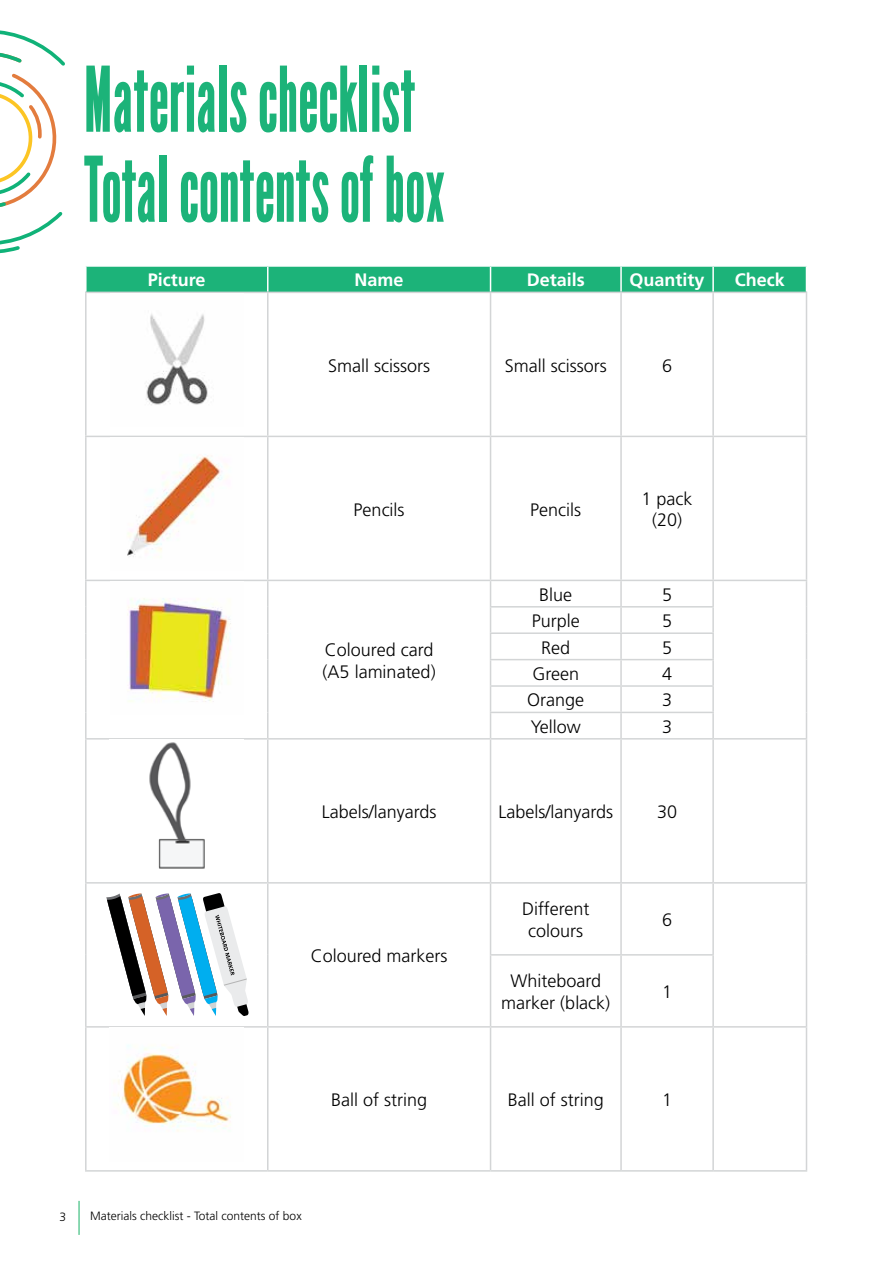
<style>
.page{position:relative;width:893px;height:1263px;background:#fff}
.page>*{position:absolute;margin:0;border:0;box-sizing:border-box;transform-origin:0 0}
.t1{font:condensed 90px/90px "League Gothic";color:#1cb379}
.t2{font:18px/21.6px "Frutiger LT 45 Lt";color:#000;text-align:center}
.t3{font:18px "Frutiger LT 65 Bd";color:#fff}
.t4{font:12px "Frutiger LT 45 Lt";color:#000}
</style>
<div class="page">
<hr style="left:78px;top:1201px;width:2px;height:34px;background:#6c9">
<svg style="left:86px;top:266px;width:721px;height:26px;background:#27b67f"></svg>
<hr style="left:85px;top:292px;width:183px;height:1px;background:#d3d5d6">
<hr style="left:85px;top:293px;width:2px;height:143px;background:#d3d5d6">
<hr style="left:268px;top:292px;width:222px;height:1px;background:#d3d5d6">
<hr style="left:267px;top:293px;width:1px;height:143px;background:#d3d5d6">
<hr style="left:490px;top:292px;width:131px;height:1px;background:#d3d5d6">
<hr style="left:490px;top:293px;width:1px;height:143px;background:#d3d5d6">
<hr style="left:621px;top:292px;width:92px;height:1px;background:#d3d5d6">
<hr style="left:620px;top:293px;width:2px;height:143px;background:#d3d5d6">
<hr style="left:713px;top:292px;width:94px;height:1px;background:#d3d5d6">
<hr style="left:712px;top:293px;width:2px;height:143px;background:#d3d5d6">
<hr style="left:806px;top:293px;width:1px;height:143px;background:#d3d5d6">
<hr style="left:85px;top:436px;width:183px;height:1px;background:#d3d5d6">
<hr style="left:85px;top:437px;width:2px;height:143px;background:#d3d5d6">
<hr style="left:268px;top:436px;width:222px;height:1px;background:#d3d5d6">
<hr style="left:267px;top:437px;width:1px;height:143px;background:#d3d5d6">
<hr style="left:490px;top:436px;width:131px;height:1px;background:#d3d5d6">
<hr style="left:490px;top:437px;width:1px;height:143px;background:#d3d5d6">
<hr style="left:621px;top:436px;width:92px;height:1px;background:#d3d5d6">
<hr style="left:620px;top:437px;width:2px;height:143px;background:#d3d5d6">
<hr style="left:713px;top:436px;width:94px;height:1px;background:#d3d5d6">
<hr style="left:712px;top:437px;width:2px;height:143px;background:#d3d5d6">
<hr style="left:806px;top:437px;width:1px;height:143px;background:#d3d5d6">
<hr style="left:85px;top:580px;width:183px;height:1px;background:#d3d5d6">
<hr style="left:85px;top:581px;width:2px;height:26px;background:#d3d5d6">
<hr style="left:268px;top:580px;width:222px;height:1px;background:#d3d5d6">
<hr style="left:85px;top:607px;width:2px;height:26px;background:#d3d5d6">
<hr style="left:85px;top:633px;width:2px;height:27px;background:#d3d5d6">
<hr style="left:85px;top:660px;width:2px;height:26px;background:#d3d5d6">
<hr style="left:85px;top:686px;width:2px;height:26px;background:#d3d5d6">
<hr style="left:85px;top:712px;width:2px;height:26px;background:#d3d5d6">
<svg style="left:267px;top:581px;width:1px;height:157px"></svg>
<hr style="left:490px;top:580px;width:131px;height:1px;background:#d3d5d6">
<hr style="left:621px;top:580px;width:92px;height:1px;background:#d3d5d6">
<hr style="left:620px;top:581px;width:2px;height:25px;background:#d3d5d6">
<hr style="left:713px;top:580px;width:94px;height:1px;background:#d3d5d6">
<hr style="left:712px;top:581px;width:2px;height:25px;background:#d3d5d6">
<svg style="left:806px;top:581px;width:1px;height:157px"></svg>
<hr style="left:490px;top:606px;width:131px;height:1px;background:#d3d5d6">
<hr style="left:621px;top:606px;width:93px;height:1px;background:#d3d5d6">
<hr style="left:620px;top:607px;width:2px;height:25px;background:#d3d5d6">
<hr style="left:712px;top:607px;width:2px;height:25px;background:#d3d5d6">
<hr style="left:490px;top:632px;width:131px;height:2px;background:#d3d5d6">
<hr style="left:621px;top:632px;width:93px;height:2px;background:#d3d5d6">
<hr style="left:620px;top:634px;width:2px;height:25px;background:#d3d5d6">
<hr style="left:712px;top:634px;width:2px;height:25px;background:#d3d5d6">
<hr style="left:490px;top:659px;width:131px;height:1px;background:#d3d5d6">
<hr style="left:621px;top:659px;width:93px;height:1px;background:#d3d5d6">
<hr style="left:620px;top:660px;width:2px;height:25px;background:#d3d5d6">
<hr style="left:712px;top:660px;width:2px;height:25px;background:#d3d5d6">
<hr style="left:490px;top:685px;width:131px;height:2px;background:#d3d5d6">
<hr style="left:621px;top:685px;width:93px;height:2px;background:#d3d5d6">
<hr style="left:620px;top:687px;width:2px;height:25px;background:#d3d5d6">
<hr style="left:712px;top:687px;width:2px;height:25px;background:#d3d5d6">
<hr style="left:490px;top:712px;width:131px;height:1px;background:#d3d5d6">
<svg style="left:490px;top:581px;width:1px;height:157px"></svg>
<hr style="left:621px;top:712px;width:93px;height:1px;background:#d3d5d6">
<hr style="left:620px;top:713px;width:2px;height:25px;background:#d3d5d6">
<hr style="left:712px;top:713px;width:2px;height:25px;background:#d3d5d6">
<hr style="left:85px;top:738px;width:183px;height:1px;background:#d3d5d6">
<hr style="left:85px;top:739px;width:2px;height:143px;background:#d3d5d6">
<hr style="left:268px;top:738px;width:222px;height:1px;background:#d3d5d6">
<hr style="left:267px;top:739px;width:1px;height:143px;background:#d3d5d6">
<hr style="left:490px;top:738px;width:131px;height:1px;background:#d3d5d6">
<hr style="left:490px;top:739px;width:1px;height:143px;background:#d3d5d6">
<hr style="left:621px;top:738px;width:92px;height:1px;background:#d3d5d6">
<hr style="left:620px;top:739px;width:2px;height:143px;background:#d3d5d6">
<hr style="left:713px;top:738px;width:94px;height:1px;background:#d3d5d6">
<hr style="left:712px;top:739px;width:2px;height:143px;background:#d3d5d6">
<hr style="left:806px;top:739px;width:1px;height:143px;background:#d3d5d6">
<hr style="left:85px;top:882px;width:183px;height:1px;background:#d3d5d6">
<hr style="left:85px;top:883px;width:2px;height:72px;background:#d3d5d6">
<hr style="left:268px;top:882px;width:222px;height:1px;background:#d3d5d6">
<hr style="left:267px;top:883px;width:1px;height:72px;background:#d3d5d6">
<hr style="left:85px;top:955px;width:2px;height:71px;background:#d3d5d6">
<hr style="left:267px;top:955px;width:1px;height:71px;background:#d3d5d6">
<hr style="left:490px;top:882px;width:131px;height:1px;background:#d3d5d6">
<hr style="left:490px;top:883px;width:1px;height:71px;background:#d3d5d6">
<hr style="left:621px;top:882px;width:92px;height:1px;background:#d3d5d6">
<hr style="left:620px;top:883px;width:2px;height:71px;background:#d3d5d6">
<hr style="left:713px;top:882px;width:94px;height:1px;background:#d3d5d6">
<hr style="left:712px;top:883px;width:2px;height:71px;background:#d3d5d6">
<hr style="left:806px;top:883px;width:1px;height:72px;background:#d3d5d6">
<hr style="left:806px;top:955px;width:1px;height:71px;background:#d3d5d6">
<hr style="left:490px;top:954px;width:131px;height:1px;background:#d3d5d6">
<hr style="left:490px;top:955px;width:1px;height:71px;background:#d3d5d6">
<hr style="left:621px;top:954px;width:93px;height:1px;background:#d3d5d6">
<hr style="left:620px;top:955px;width:2px;height:71px;background:#d3d5d6">
<hr style="left:712px;top:955px;width:2px;height:71px;background:#d3d5d6">
<hr style="left:85px;top:1026px;width:183px;height:1px;background:#d3d5d6">
<hr style="left:85px;top:1027px;width:2px;height:143px;background:#d3d5d6">
<hr style="left:268px;top:1026px;width:222px;height:1px;background:#d3d5d6">
<hr style="left:267px;top:1027px;width:1px;height:143px;background:#d3d5d6">
<hr style="left:490px;top:1026px;width:131px;height:1px;background:#d3d5d6">
<hr style="left:490px;top:1027px;width:1px;height:143px;background:#d3d5d6">
<hr style="left:621px;top:1026px;width:92px;height:1px;background:#d3d5d6">
<hr style="left:620px;top:1027px;width:2px;height:143px;background:#d3d5d6">
<hr style="left:713px;top:1026px;width:94px;height:1px;background:#d3d5d6">
<hr style="left:712px;top:1027px;width:2px;height:143px;background:#d3d5d6">
<hr style="left:806px;top:1027px;width:1px;height:143px;background:#d3d5d6">
<hr style="left:85px;top:1170px;width:183px;height:1px;background:#d3d5d6">
<hr style="left:268px;top:1170px;width:222px;height:1px;background:#d3d5d6">
<hr style="left:490px;top:1170px;width:131px;height:1px;background:#d3d5d6">
<hr style="left:621px;top:1170px;width:92px;height:1px;background:#d3d5d6">
<hr style="left:713px;top:1170px;width:94px;height:1px;background:#d3d5d6">
<img style="left:146px;top:314px;width:62px;height:91px">
<img style="left:127px;top:454px;width:96px;height:103px">
<img style="left:127px;top:598px;width:104px;height:104px">
<img style="left:149px;top:742px;width:56px;height:127px">
<img style="left:118px;top:1045px;width:113px;height:87px">
<svg style="left:0;top:30px;width:65px;height:224px"></svg>
<svg style="left:106px;top:893px;width:143px;height:123px"></svg>
<h1 class="t1" style="left:85px;top:55px;width:362px">Materials checklist<br>Total contents of box</h1>
<p class="t3" style="left:148px;top:270px;width:59px">Picture</p>
<p class="t3" style="left:355px;top:270px;width:51px">Name</p>
<p class="t3" style="left:527px;top:270px;width:60px">Details</p>
<p class="t3" style="left:630px;top:270px;width:77px">Quantity</p>
<p class="t3" style="left:735px;top:270px;width:52px">Check</p>
<p class="t2" style="left:328px;top:355px;width:103px">Small scissors</p>
<p class="t2" style="left:505px;top:355px;width:103px">Small scissors</p>
<p class="t2" style="left:662px;top:355px;width:12px">6</p>
<p class="t2" style="left:354px;top:499px;width:52px">Pencils</p>
<p class="t2" style="left:530px;top:499px;width:52px">Pencils</p>
<p class="t2" style="left:642px;top:488px;width:53px">1 pack (20)</p>
<p class="t2" style="left:323px;top:639px;width:115px;text-align:left">Coloured card (A5 laminated)</p>
<p class="t2" style="left:539px;top:584px;width:35px">Blue</p>
<p class="t2" style="left:662px;top:584px;width:12px">5</p>
<p class="t2" style="left:532px;top:610px;width:50px">Purple</p>
<p class="t2" style="left:662px;top:610px;width:12px">5</p>
<p class="t2" style="left:541px;top:637px;width:31px">Red</p>
<p class="t2" style="left:662px;top:637px;width:12px">5</p>
<p class="t2" style="left:532px;top:663px;width:48px">Green</p>
<p class="t2" style="left:662px;top:663px;width:12px">4</p>
<p class="t2" style="left:527px;top:690px;width:59px">Orange</p>
<p class="t2" style="left:662px;top:690px;width:12px">3</p>
<p class="t2" style="left:531px;top:716px;width:52px">Yellow</p>
<p class="t2" style="left:662px;top:716px;width:12px">3</p>
<p class="t2" style="left:322px;top:801px;width:116px">Labels/lanyards</p>
<p class="t2" style="left:498px;top:801px;width:116px">Labels/lanyards</p>
<p class="t2" style="left:657px;top:801px;width:22px">30</p>
<p class="t2" style="left:311px;top:945px;width:138px">Coloured markers</p>
<p class="t2" style="left:522px;top:898px;width:69px">Different colours</p>
<p class="t2" style="left:662px;top:909px;width:12px">6</p>
<p class="t2" style="left:501px;top:970px;width:110px">Whiteboard marker (black)</p>
<p class="t2" style="left:662px;top:981px;width:12px">1</p>
<p class="t2" style="left:331px;top:1089px;width:98px">Ball of string</p>
<p class="t2" style="left:508px;top:1089px;width:98px">Ball of string</p>
<p class="t2" style="left:662px;top:1089px;width:12px">1</p>
<p class="t4" style="left:60px;top:1209px;width:8px">3</p>
<p class="t4" style="left:90px;top:1209px;width:213px">Materials checklist - Total contents of box</p>
</div>
